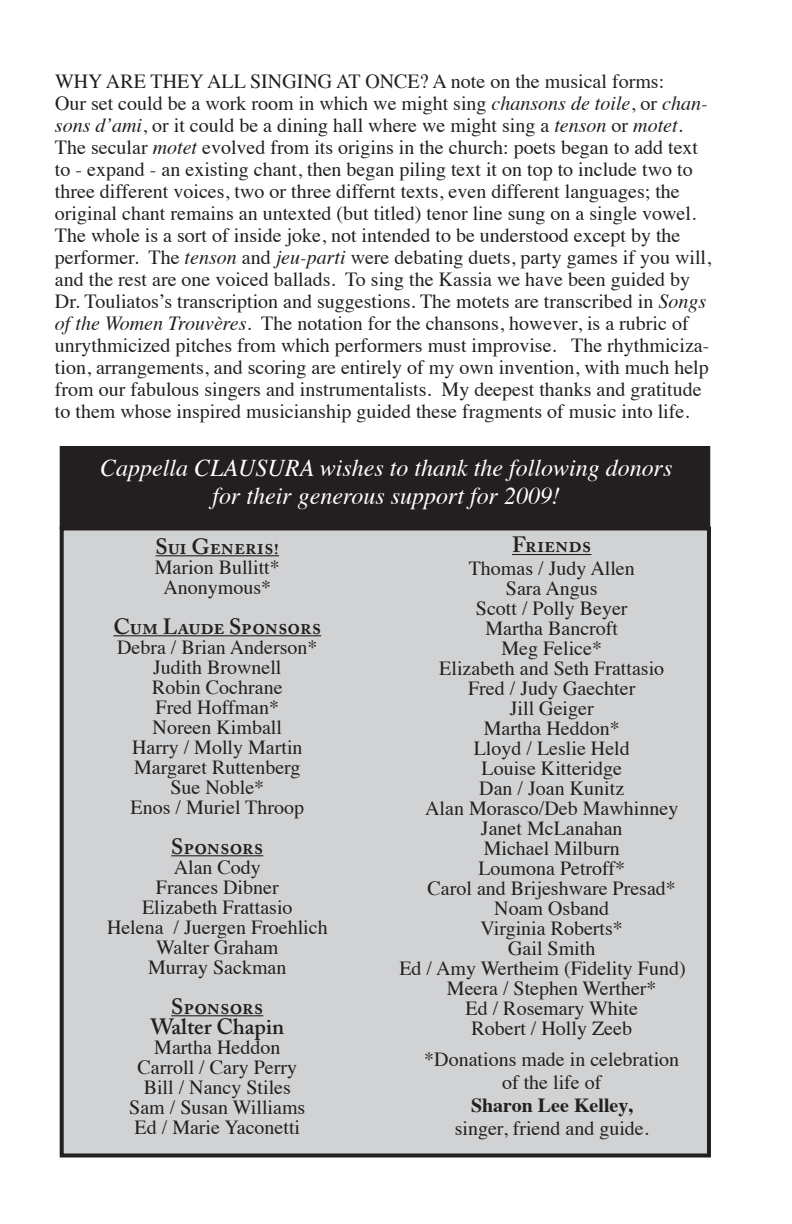
<style>
.page{position:relative;width:792px;height:1224px;background:#fff}
.page>*{position:absolute;margin:0;border:0;box-sizing:border-box;transform-origin:0 0}
.t1{font:italic 24px/28.8px "Times";color:#fff;text-align:center}
.t2{font:600 22px/20px "Adobe Caslon Pro";color:#231f20;text-align:center}
.t3{font:20px/20px "Times";color:#231f20;text-align:center}
.t4{font:700 20px "Times";color:#231f20}
.s1{font-style:italic}
</style>
<div class="page">
<div style="left:62px;top:528px;width:647px;height:627px;background:#d1d2d4"></div>
<div style="left:60px;top:526px;width:651px;height:631px;border:4px solid #231f20"></div>
<div style="left:61px;top:447px;width:648px;height:82px;background:#231f20"></div>
<div style="left:60px;top:446px;width:650px;height:84px;border:2px solid #231f20"></div>
<hr style="left:156px;top:555px;width:123px;height:1px;background:#231f20">
<hr style="left:113px;top:635px;width:208px;height:1px;background:#231f20">
<hr style="left:171px;top:855px;width:92px;height:1px;background:#231f20">
<hr style="left:171px;top:1015px;width:92px;height:1px;background:#231f20">
<hr style="left:512px;top:554px;width:79px;height:1px;background:#231f20">
<p class="t3" style="left:55px;top:69px;width:658px;line-height:22px;text-align:left">WHY ARE THEY ALL SINGING AT ONCE? A note on the musical forms:<br>Our set could be a work room in which we might sing <span class="s1">chansons de toile</span>, or <span class="s1">chan&shy;sons d’ami</span>, or it could be a dining hall where we might sing a <span class="s1">tenson</span> or <span class="s1">motet</span>.<br>The secular <span class="s1">motet</span> evolved from its origins in the church: poets began to add text to - expand - an existing chant, then began piling text it on top to include two to three different voices, two or three differnt texts, even different languages; the original chant remains an untexted (but titled) tenor line sung on a single vowel.<br>The whole is a sort of inside joke, not intended to be understood except by the performer. The <span class="s1">tenson</span> and <span class="s1">jeu-parti</span> were debating duets, party games if you will, and the rest are one voiced ballads. To sing the Kassia we have been guided by Dr. Touliatos’s transcription and suggestions. The motets are transcribed in <span class="s1">Songs of the Women Trouvères</span>. The notation for the chansons, however, is a rubric of unrythmicized pitches from which performers must improvise. The rhythmiciza&shy;tion, arrangements, and scoring are entirely of my own invention, with much help from our fabulous singers and instrumentalists. My deepest thanks and gratitude to them whose inspired musicianship guided these fragments of music into life.</p>
<p class="t1" style="left:100px;top:452px;width:574px">Cappella CLAUSURA wishes to thank the following donors for their generous support for 2009!</p>
<p class="t2" style="left:156px;top:536px;width:125px">Sui Generis!</p>
<p class="t3" style="left:155px;top:555px;width:127px">Marion Bullitt*<br>Anonymous*</p>
<p class="t2" style="left:113px;top:616px;width:209px">Cum Laude Sponsors</p>
<p class="t3" style="left:117px;top:635px;width:202px">Debra / Brian Anderson*<br>Judith Brownell<br>Robin Cochrane<br>Fred Hoffman*<br>Noreen Kimball<br>Harry / Molly Martin<br>Margaret Ruttenberg<br>Sue Noble*<br>Enos / Muriel Throop</p>
<p class="t2" style="left:171px;top:836px;width:94px">Sponsors</p>
<p class="t3" style="left:107px;top:855px;width:222px">Alan Cody<br>Frances Dibner<br>Elizabeth Frattasio<br>Helena / Juergen Froehlich<br>Walter Graham<br>Murray Sackman</p>
<p class="t2" style="left:151px;top:996px;width:135px">Sponsors<br>Walter Chapin</p>
<p class="t3" style="left:129px;top:1035px;width:178px">Martha Heddon<br>Carroll / Cary Perry<br>Bill / Nancy Stiles<br>Sam / Susan Williams<br>Ed / Marie Yaconetti</p>
<p class="t2" style="left:512px;top:535px;width:81px">Friends</p>
<p class="t3" style="left:469px;top:557px;width:168px">Thomas / Judy Allen</p>
<p class="t3" style="left:506px;top:577px;width:93px">Sara Angus</p>
<p class="t3" style="left:476px;top:597px;width:153px">Scott / Polly Beyer</p>
<p class="t3" style="left:485px;top:617px;width:134px">Martha Bancroft</p>
<p class="t3" style="left:501px;top:637px;width:102px">Meg Felice*</p>
<p class="t3" style="left:439px;top:657px;width:226px">Elizabeth and Seth Frattasio</p>
<p class="t3" style="left:468px;top:677px;width:169px">Fred / Judy Gaechter</p>
<p class="t3" style="left:510px;top:697px;width:85px">Jill Geiger</p>
<p class="t3" style="left:484px;top:717px;width:138px">Martha Heddon*</p>
<p class="t3" style="left:474px;top:737px;width:158px">Lloyd / Leslie Held</p>
<p class="t3" style="left:482px;top:757px;width:142px">Louise Kitteridge</p>
<p class="t3" style="left:479px;top:777px;width:146px">Dan / Joan Kunitz</p>
<p class="t3" style="left:425px;top:797px;width:255px">Alan Morasco/Deb Mawhinney</p>
<p class="t3" style="left:481px;top:817px;width:143px">Janet McLanahan</p>
<p class="t3" style="left:484px;top:837px;width:138px">Michael Milburn</p>
<p class="t3" style="left:478px;top:857px;width:148px">Loumona Petroff*</p>
<p class="t3" style="left:428px;top:877px;width:250px">Carol and Brijeshware Presad*</p>
<p class="t3" style="left:494px;top:897px;width:116px">Noam Osband</p>
<p class="t3" style="left:481px;top:917px;width:144px">Virginia Roberts*</p>
<p class="t3" style="left:508px;top:937px;width:89px">Gail Smith</p>
<p class="t3" style="left:399px;top:957px;width:288px">Ed / Amy Wertheim (Fidelity Fund)</p>
<p class="t3" style="left:447px;top:977px;width:211px">Meera / Stephen Werther*</p>
<p class="t3" style="left:466px;top:997px;width:174px">Ed / Rosemary White</p>
<p class="t3" style="left:471px;top:1017px;width:162px">Robert / Holly Zeeb</p>
<p class="t3" style="left:424px;top:1046px;width:256px;line-height:23px">*Donations made in celebration of the life of</p>
<p class="t4" style="left:471px;top:1086px;width:163px">Sharon Lee Kelley,</p>
<p class="t3" style="left:455px;top:1117px;width:196px">singer, friend and guide.</p>
</div>
